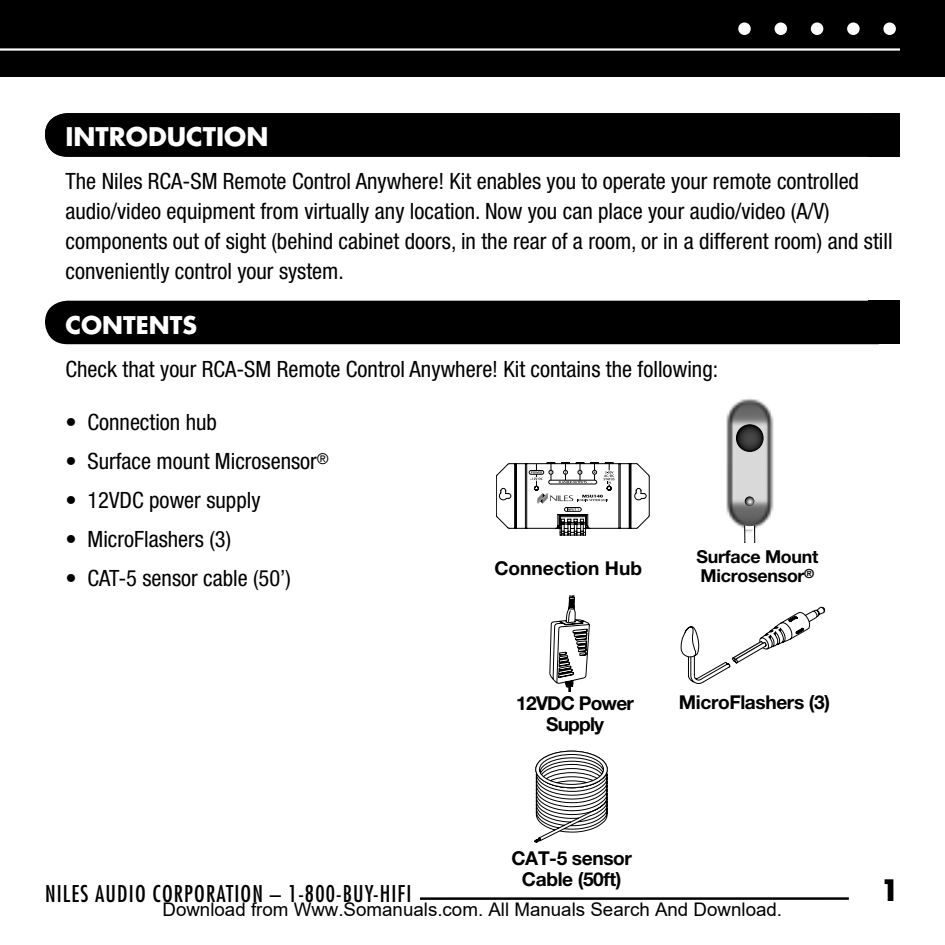
<style>
.page{position:relative;width:945px;height:945px;background:#fff}
.page>*{position:absolute;margin:0;border:0;box-sizing:border-box;transform-origin:0 0}
.Page_numbers{font:700 28.75px "Futura Std";color:#000}
.WHITE_HEADER{font:700 25px "Futura Std";color:#fff}
.WHITE_HEADER-2{font:700 23.75px "Futura Std";color:#fff}
.BODY_COPY{font:condensed 22.5px/30px "Helvetica Neue LT Std";color:#000}
.Niles_Audio_Corporation{font:condensed 22.5px "Futura Std";letter-spacing:.05em;color:#000}
.t1{font:700 19px/21.2px "Helvetica Neue LT Std";letter-spacing:-.02em;color:#000;text-align:center}
.t2{font:700 19px/21.2px "Helvetica Neue LT Std";letter-spacing:-.04em;color:#000;text-align:center}
.t3{font:700 19px "Helvetica Neue LT Std";color:#000}
.t4{font:18.75px "Arial";color:#000}
.Paragraph_heading_7_5b{font:700 17.75px/20px "Helvetica Neue LT Std";letter-spacing:-.015em;color:#000}
</style>
<div class="page">
<hr style="left:420px;top:897px;width:429px;height:3px;background:#000">
<div style="left:0;top:0;width:945px;height:77px;background:#000"></div>
<div style="left:738px;top:22px;width:13px;height:13px;background:#fff;border-radius:50%"></div>
<div style="left:775px;top:22px;width:12px;height:13px;background:#fff;border-radius:50%"></div>
<div style="left:811px;top:22px;width:12px;height:13px;background:#fff;border-radius:50%"></div>
<div style="left:847px;top:22px;width:13px;height:13px;background:#fff;border-radius:50%"></div>
<div style="left:883px;top:22px;width:13px;height:13px;background:#fff;border-radius:50%"></div>
<hr style="left:0;top:48px;width:900px;height:3px;background:#fff">
<div style="left:45px;top:301px;width:823px;height:43px;background:#000"></div>
<div style="left:868px;top:301px;width:32px;height:43px;background:#000"></div>
<div style="left:45px;top:113px;width:823px;height:44px;background:#000"></div>
<div style="left:868px;top:113px;width:32px;height:44px;background:#000"></div>
<svg style="left:496px;top:463px;width:153px;height:72px"></svg>
<svg style="left:680px;top:607px;width:145px;height:77px"></svg>
<svg style="left:534px;top:751px;width:74px;height:92px"></svg>
<svg style="left:550px;top:595px;width:40px;height:96px"></svg>
<img style="left:726px;top:399px;width:48px;height:126px">
<svg style="left:737px;top:525px;width:26px;height:17px"></svg>
<svg style="left:745px;top:496px;width:9px;height:10px"></svg>
<svg style="left:736px;top:425px;width:27px;height:26px"></svg>
<div style="left:736px;top:424px;width:28px;height:28px;border:1px solid #000;border-radius:50%"></div>
<p class="WHITE_HEADER" style="left:65px;top:120px;width:205px">INTRODUCTION</p>
<p class="BODY_COPY" style="left:65px;top:166px;width:829px">The Niles RCA-SM Remote Control Anywhere! Kit enables you to operate your remote controlled audio/video equipment from virtually any location. Now you can place your audio/video (A/V) components out of sight (behind cabinet doors, in the rear of a room, or in a different room) and still conveniently control your system.</p>
<p class="WHITE_HEADER-2" style="left:65px;top:309px;width:133px">CONTENTS</p>
<p class="BODY_COPY" style="left:65px;top:354px;width:654px">Check that your RCA-SM Remote Control Anywhere! Kit contains the following:</p>
<p class="BODY_COPY" style="left:65px;top:407px;width:153px">• Connection hub</p>
<p class="BODY_COPY" style="left:65px;top:446px;width:265px">• Surface mount Microsensor<sup>®</sup></p>
<p class="BODY_COPY" style="left:65px;top:485px;width:197px">• 12VDC power supply</p>
<p class="BODY_COPY" style="left:65px;top:524px;width:167px">• MicroFlashers (3)</p>
<p class="BODY_COPY" style="left:65px;top:563px;width:227px">• CAT-5 sensor cable (50’)</p>
<p class="Paragraph_heading_7_5b" style="left:697px;top:546px;width:123px">Surface Mount<br>Microsensor<sup>®</sup></p>
<p class="t3" style="left:494px;top:556px;width:149px">Connection Hub</p>
<p class="t2" style="left:516px;top:692px;width:119px">12VDC Power<br>Supply</p>
<p class="t1" style="left:679px;top:691px;width:153px">MicroFlashers (3)</p>
<p class="t1" style="left:512px;top:847px;width:122px">CAT-5 sensor<br>Cable (50ft)</p>
<p class="Niles_Audio_Corporation" style="left:45px;top:881px;width:368px">NILES AUDIO CORPORATION – 1-800-BUY-HIFI</p>
<p class="Page_numbers" style="left:880px;top:871px;width:21px">1</p>
<p class="t4" style="left:162px;top:899px;width:621px">Download from Www.Somanuals.com. All Manuals Search And Download.</p>
</div>
